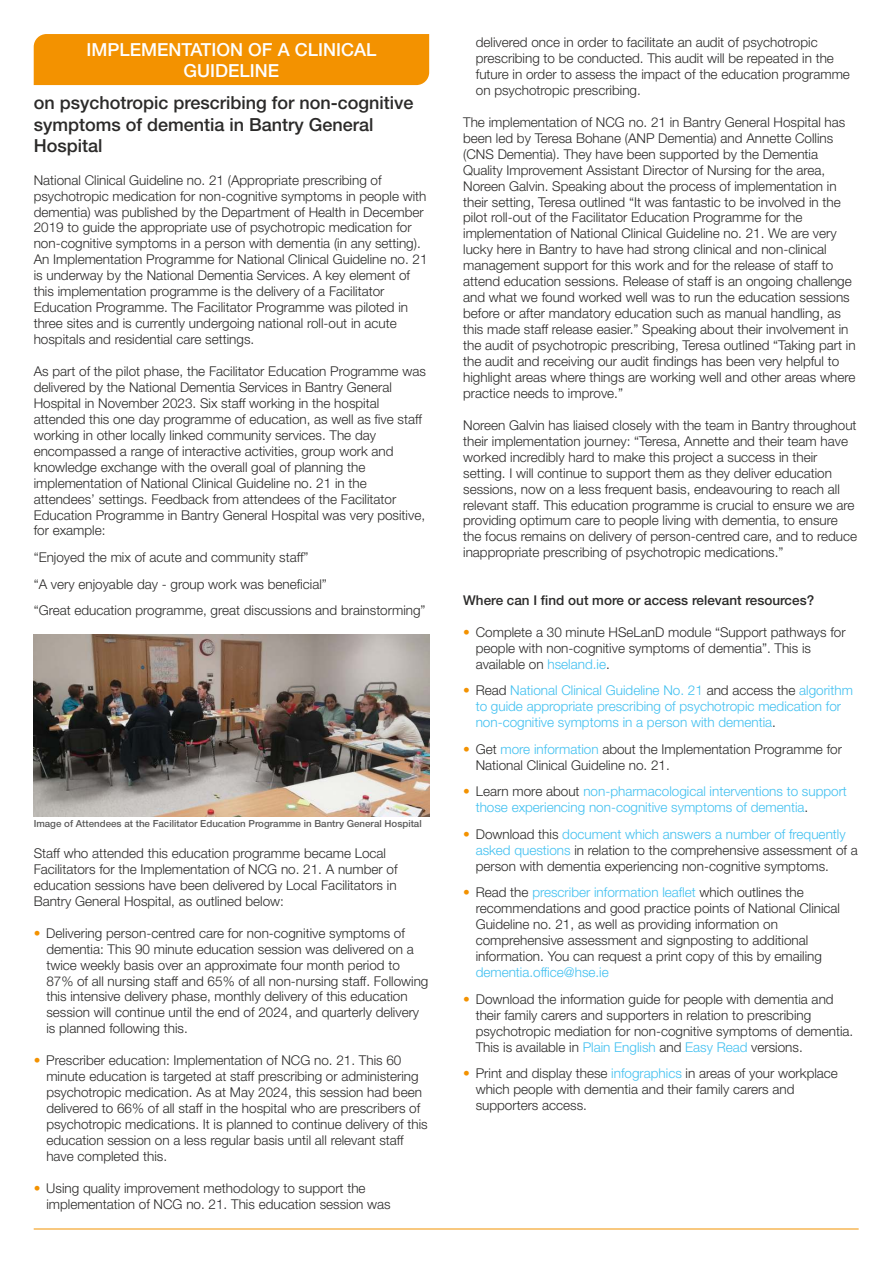
<style>
.page{position:relative;width:893px;height:1263px;background:#fff}
.page>*{position:absolute;margin:0;border:0;box-sizing:border-box;transform-origin:0 0}
.t1{font:500 18px/21.1px "Helvetica Neue LT Std";color:#2b2a29}
.t2{font:500 18px/21.1px "Helvetica Neue LT Std";color:#fefefe;text-align:center}
.t3{font:300 13.5px/15.9px "Helvetica Neue LT Std";color:#2b2a29}
.t4{font:300 13.5px/15.9px "Helvetica Neue LT Std";color:#41c0f0}
.t5{font:500 13.5px "Helvetica Neue LT Std";color:#2b2a29}
.t6{font:500 9.75px "Helvetica Neue LT Std";color:#5b5b5b}
.s1{color:#f39200}
.s2{color:#41c0f0}
.s3{color:#2b2a29}
</style>
<div class="page">
<hr style="left:34px;top:1228px;width:825px;height:1px;background:#f39200">
<div style="left:34px;top:34px;width:395px;height:51px;background:#f39200"></div>
<img style="left:34px;top:635px;width:395px;height:181px">
<h1 class="t2" style="left:87px;top:41px;width:291px">IMPLEMENTATION OF A CLINICAL<br>GUIDELINE</h1>
<h1 class="t1" style="left:34px;top:95px;width:381px">on psychotropic prescribing for non-cognitive symptoms of dementia in Bantry General<br>Hospital</h1>
<p class="t3" style="left:34px;top:174px;width:395px">National Clinical Guideline no. 21 (Appropriate prescribing of psychotropic medication for non-cognitive symptoms in people with dementia) was published by the Department of Health in December 2019 to guide the appropriate use of psychotropic medication for non-cognitive symptoms in a person with dementia (in any setting).<br>An Implementation Programme for National Clinical Guideline no. 21 is underway by the National Dementia Services. A key element of this implementation programme is the delivery of a Facilitator Education Programme. The Facilitator Programme was piloted in three sites and is currently undergoing national roll-out in acute hospitals and residential care settings.</p>
<p class="t3" style="left:34px;top:365px;width:394px">As part of the pilot phase, the Facilitator Education Programme was delivered by the National Dementia Services in Bantry General Hospital in November 2023. Six staff working in the hospital attended this one day programme of education, as well as five staff working in other locally linked community services. The day encompassed a range of interactive activities, group work and knowledge exchange with the overall goal of planning the implementation of National Clinical Guideline no. 21 in the attendees’ settings. Feedback from attendees of the Facilitator Education Programme in Bantry General Hospital was very positive, for example:</p>
<p class="t3" style="left:34px;top:546px;width:393px;line-height:26.5px">“Enjoyed the mix of acute and community staff”<br>“A very enjoyable day - group work was beneficial”<br>“Great education programme, great discussions and brainstorming”</p>
<p class="t6" style="left:34px;top:820px;width:389px">Image of Attendees at the Facilitator Education Programme in Bantry General Hospital</p>
<p class="t3" style="left:34px;top:847px;width:365px">Staff who attended this education programme became Local Facilitators for the Implementation of NCG no. 21. A number of education sessions have been delivered by Local Facilitators in Bantry General Hospital, as outlined below:</p>
<p class="t3" style="left:46px;top:927px;width:384px;text-indent:-13px"><span class="s1">•</span> Delivering person-centred care for non-cognitive symptoms of dementia: This 90 minute education session was delivered on a twice weekly basis over an approximate four month period to 87% of all nursing staff and 65% of all non-nursing staff. Following this intensive delivery phase, monthly delivery of this education session will continue until the end of 2024, and quarterly delivery is planned following this.</p>
<p class="t3" style="left:46px;top:1054px;width:383px;text-indent:-13px"><span class="s1">•</span> Prescriber education: Implementation of NCG no. 21. This 60 minute education is targeted at staff prescribing or administering psychotropic medication. As at May 2024, this session had been delivered to 66% of all staff in the hospital who are prescribers of psychotropic medications. It is planned to continue delivery of this education session on a less regular basis until all relevant staff have completed this.</p>
<p class="t3" style="left:46px;top:1182px;width:346px;text-indent:-13px"><span class="s1">•</span> Using quality improvement methodology to support the implementation of NCG no. 21. This education session was</p>
<p class="t3" style="left:476px;top:36px;width:376px">delivered once in order to facilitate an audit of psychotropic prescribing to be conducted. This audit will be repeated in the future in order to assess the impact of the education programme on psychotropic prescribing.</p>
<p class="t3" style="left:463px;top:116px;width:394px">The implementation of NCG no. 21 in Bantry General Hospital has been led by Teresa Bohane (ANP Dementia) and Annette Collins (CNS Dementia). They have been supported by the Dementia Quality Improvement Assistant Director of Nursing for the area, Noreen Galvin. Speaking about the process of implementation in their setting, Teresa outlined “It was fantastic to be involved in the pilot roll-out of the Facilitator Education Programme for the implementation of National Clinical Guideline no. 21. We are very lucky here in Bantry to have had strong clinical and non-clinical management support for this work and for the release of staff to attend education sessions. Release of staff is an ongoing challenge and what we found worked well was to run the education sessions before or after mandatory education such as manual handling, as this made staff release easier.” Speaking about their involvement in the audit of psychotropic prescribing, Teresa outlined “Taking part in the audit and receiving our audit findings has been very helpful to highlight areas where things are working well and other areas where practice needs to improve.”</p>
<p class="t3" style="left:463px;top:419px;width:395px">Noreen Galvin has liaised closely with the team in Bantry throughout their implementation journey: “Teresa, Annette and their team have worked incredibly hard to make this project a success in their setting. I will continue to support them as they deliver education sessions, now on a less frequent basis, endeavouring to reach all relevant staff. This education programme is crucial to ensure we are providing optimum care to people living with dementia, to ensure the focus remains on delivery of person-centred care, and to reduce inappropriate prescribing of psychotropic medications.”</p>
<p class="t5" style="left:463px;top:595px;width:352px">Where can I find out more or access relevant resources?</p>
<p class="t3" style="left:476px;top:626px;width:371px;text-indent:-13px"><span class="s1">•</span> Complete a 30 minute HSeLanD module “Support pathways for people with non-cognitive symptoms of dementia”. This is available on <span class="s2">hseland.ie</span>.</p>
<p class="t4" style="left:476px;top:685px;width:379px;text-indent:-13px"><span class="s1">•</span> <span class="s3">Read</span> National Clinical Guideline No. 21 <span class="s3">and access the</span> algorithm to guide appropriate prescribing of psychotropic medication for non-cognitive symptoms in a person with dementia<span class="s3">.</span></p>
<p class="t3" style="left:476px;top:743px;width:368px;text-indent:-13px"><span class="s1">•</span> Get <span class="s2">more information</span> about the Implementation Programme for<br>National Clinical Guideline no. 21.</p>
<p class="t4" style="left:476px;top:785px;width:373px;text-indent:-13px"><span class="s1">•</span> <span class="s3">Learn more about</span> non-pharmacological interventions to support those experiencing non-cognitive symptoms of dementia<span class="s3">.</span></p>
<p class="t3" style="left:476px;top:828px;width:384px;text-indent:-13px"><span class="s1">•</span> Download this <span class="s2">document which answers a number of frequently asked questions</span> in relation to the comprehensive assessment of a person with dementia experiencing non-cognitive symptoms.</p>
<p class="t3" style="left:476px;top:886px;width:366px;text-indent:-13px"><span class="s1">•</span> Read the <span class="s2">prescriber information leaflet</span> which outlines the recommendations and good practice points of National Clinical Guideline no. 21, as well as providing information on comprehensive assessment and signposting to additional information. You can request a print copy of this by emailing</p>
<p class="t4" style="left:476px;top:966px;width:135px">dementia.office@hse.ie</p>
<p class="t3" style="left:476px;top:993px;width:379px;text-indent:-13px"><span class="s1">•</span> Download the information guide for people with dementia and their family carers and supporters in relation to prescribing psychotropic mediation for non-cognitive symptoms of dementia.<br>This is available in <span class="s2">Plain English</span> and <span class="s2">Easy Read</span> versions.</p>
<p class="t3" style="left:476px;top:1067px;width:364px;text-indent:-13px"><span class="s1">•</span> Print and display these <span class="s2">infographics</span> in areas of your workplace which people with dementia and their family carers and supporters access.</p>
</div>
